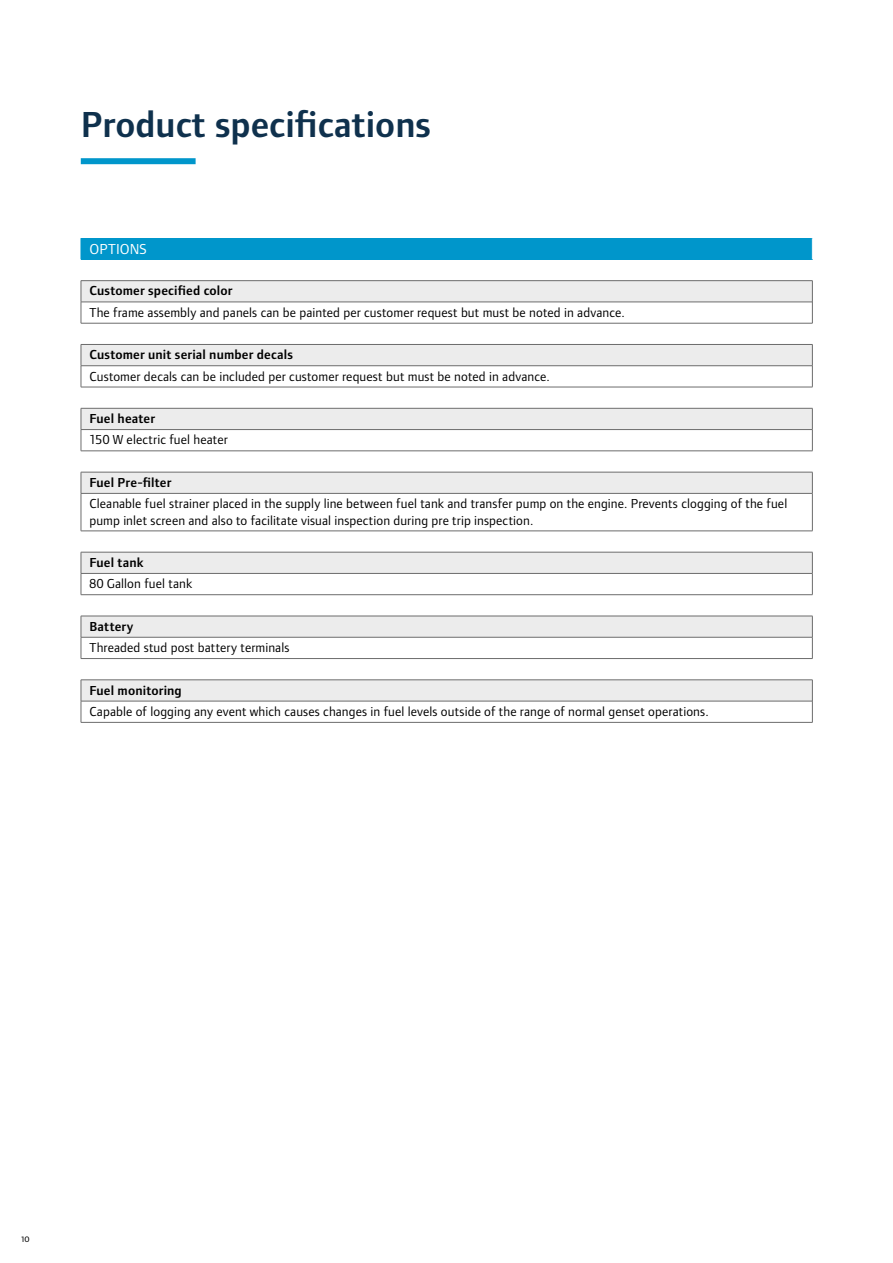
<style>
.page{position:relative;width:893px;height:1263px;background:#fff}
.page>*{position:absolute;margin:0;border:0;box-sizing:border-box;transform-origin:0 0}
.t1{font:600 37.5px "Foundry Form Sans Blonde";color:#0f314d}
.t2{font:15px "Foundry Form Sans Blonde";letter-spacing:.01em;color:#fff}
.t3{font:13.5px/16.2px "Foundry Form Sans Blonde";letter-spacing:.01em;color:#000}
.t4{font:600 13.5px "Foundry Form Sans Blonde";letter-spacing:.01em;color:#000}
.t5{font:10.5px "Foundry Form Sans Blonde Book SC";color:#000}
</style>
<div class="page">
<div style="left:81px;top:238px;width:731px;height:21px;background:#0096cb"></div>
<svg style="left:82px;top:281px;width:730px;height:21px;background:#e7e7e7"></svg>
<svg style="left:81px;top:303px;width:731px;height:419px"></svg>
<hr style="left:81px;top:280px;width:732px;height:1px;background:#6c6c6c">
<hr style="left:81px;top:302px;width:731px;height:1px;background:#6c6c6c">
<hr style="left:81px;top:323px;width:732px;height:1px;background:#6c6c6c">
<hr style="left:81px;top:344px;width:732px;height:1px;background:#6c6c6c">
<hr style="left:81px;top:365px;width:731px;height:1px;background:#6c6c6c">
<hr style="left:81px;top:387px;width:732px;height:1px;background:#6c6c6c">
<hr style="left:81px;top:408px;width:732px;height:1px;background:#6c6c6c">
<hr style="left:81px;top:429px;width:731px;height:1px;background:#6c6c6c">
<hr style="left:81px;top:451px;width:732px;height:1px;background:#6c6c6c">
<hr style="left:81px;top:472px;width:732px;height:1px;background:#6c6c6c">
<hr style="left:81px;top:493px;width:731px;height:1px;background:#6c6c6c">
<hr style="left:81px;top:531px;width:732px;height:1px;background:#6c6c6c">
<hr style="left:81px;top:552px;width:732px;height:1px;background:#6c6c6c">
<hr style="left:81px;top:573px;width:731px;height:1px;background:#6c6c6c">
<hr style="left:81px;top:594px;width:732px;height:1px;background:#6c6c6c">
<hr style="left:81px;top:616px;width:732px;height:1px;background:#6c6c6c">
<hr style="left:81px;top:637px;width:731px;height:1px;background:#6c6c6c">
<hr style="left:81px;top:658px;width:732px;height:1px;background:#6c6c6c">
<hr style="left:81px;top:679px;width:732px;height:1px;background:#6c6c6c">
<hr style="left:81px;top:701px;width:731px;height:1px;background:#6c6c6c">
<hr style="left:81px;top:722px;width:732px;height:1px;background:#6c6c6c">
<svg style="left:812px;top:238px;width:1px;height:21px"></svg>
<svg style="left:81px;top:281px;width:1px;height:42px"></svg>
<svg style="left:81px;top:345px;width:1px;height:42px"></svg>
<svg style="left:81px;top:408px;width:1px;height:43px"></svg>
<svg style="left:81px;top:472px;width:1px;height:21px"></svg>
<hr style="left:81px;top:494px;width:1px;height:37px;background:#6c6c6c">
<svg style="left:81px;top:552px;width:1px;height:42px"></svg>
<svg style="left:81px;top:616px;width:1px;height:42px"></svg>
<svg style="left:81px;top:680px;width:1px;height:42px"></svg>
<svg style="left:812px;top:281px;width:1px;height:42px"></svg>
<svg style="left:812px;top:345px;width:1px;height:42px"></svg>
<svg style="left:812px;top:408px;width:1px;height:43px"></svg>
<svg style="left:812px;top:472px;width:1px;height:21px"></svg>
<hr style="left:812px;top:493px;width:1px;height:38px;background:#6c6c6c">
<svg style="left:812px;top:552px;width:1px;height:42px"></svg>
<svg style="left:812px;top:616px;width:1px;height:42px"></svg>
<svg style="left:812px;top:680px;width:1px;height:42px"></svg>
<div style="left:81px;top:158px;width:115px;height:6px;background:#0096cb"></div>
<h1 class="t1" style="left:81px;top:103px;width:352px">Product specifications</h1>
<p class="t2" style="left:89px;top:241px;width:59px">OPTIONS</p>
<p class="t4" style="left:89px;top:283px;width:145px">Customer specified color</p>
<p class="t3" style="left:89px;top:304px;width:537px">The frame assembly and panels can be painted per customer request but must be noted in advance.</p>
<p class="t4" style="left:89px;top:347px;width:205px">Customer unit serial number decals</p>
<p class="t3" style="left:89px;top:368px;width:462px">Customer decals can be included per customer request but must be noted in advance.</p>
<p class="t4" style="left:89px;top:411px;width:67px">Fuel heater</p>
<p class="t3" style="left:89px;top:432px;width:140px">150 W electric fuel heater</p>
<p class="t4" style="left:89px;top:475px;width:84px">Fuel Pre-filter</p>
<p class="t3" style="left:89px;top:496px;width:699px">Cleanable fuel strainer placed in the supply line between fuel tank and transfer pump on the engine. Prevents clogging of the fuel pump inlet screen and also to facilitate visual inspection during pre trip inspection.</p>
<p class="t4" style="left:89px;top:555px;width:56px">Fuel tank</p>
<p class="t3" style="left:89px;top:576px;width:104px">80 Gallon fuel tank</p>
<p class="t4" style="left:89px;top:619px;width:45px">Battery</p>
<p class="t3" style="left:89px;top:639px;width:201px">Threaded stud post battery terminals</p>
<p class="t4" style="left:89px;top:682px;width:94px">Fuel monitoring</p>
<p class="t3" style="left:89px;top:703px;width:621px">Capable of logging any event which causes changes in fuel levels outside of the range of normal genset operations.</p>
<p class="t5" style="left:21px;top:1232px;width:10px">10</p>
</div>
